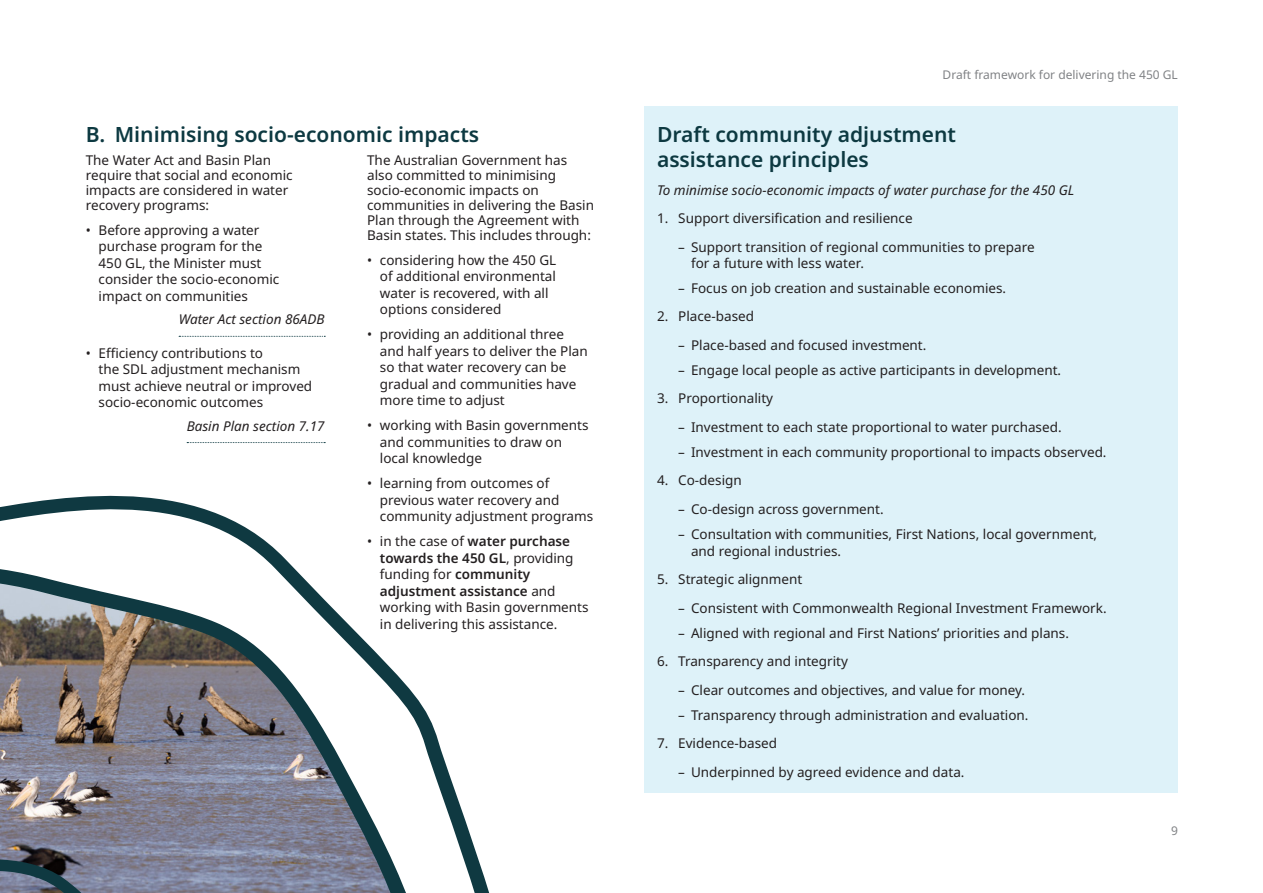
<style>
.page{position:relative;width:1263px;height:893px;background:#fff}
.page>*{position:absolute;margin:0;border:0;box-sizing:border-box;transform-origin:0 0}
.t1{font:600 21px/25.5px "Noto Sans";color:#0d3941}
.t2{font:13.5px/16.5px "Noto Sans";color:#231f20}
.t3{font:italic 13.5px "Noto Sans";color:#231f20}
.t4{font:12px "Noto Sans";color:#808285}
.s1{font-weight:600}
</style>
<div class="page">
<svg style="left:0;top:495px;width:490px;height:398px"></svg>
<svg style="left:179px;top:336px;width:146px;height:1px"></svg>
<svg style="left:187px;top:442px;width:138px;height:1px"></svg>
<div style="left:644px;top:106px;width:534px;height:687px;background:#def2f9"></div>
<p class="t1" style="left:86px;top:122px;width:395px">B. Minimising socio‑economic impacts</p>
<p class="t2" style="left:86px;top:153px;width:208px;line-height:15px">The Water Act and Basin Plan require that social and economic impacts are considered in water recovery programs:</p>
<p class="t2" style="left:99px;top:222px;width:182px;text-indent:-13px">• Before approving a water purchase program for the<br>450 GL, the Minister must consider the socio‑economic impact on communities</p>
<p class="t3" style="left:179px;top:310px;width:147px">Water Act section 86ADB</p>
<p class="t2" style="left:99px;top:345px;width:215px;text-indent:-13px">• Efficiency contributions to<br>the SDL adjustment mechanism must achieve neutral or improved socio‑economic outcomes</p>
<p class="t3" style="left:187px;top:416px;width:139px">Basin Plan section 7.17</p>
<p class="t2" style="left:367px;top:153px;width:228px;line-height:15px">The Australian Government has also committed to minimising socio‑economic impacts on communities in delivering the Basin<br>Plan through the Agreement with<br>Basin states. This includes through:</p>
<p class="t2" style="left:380px;top:252px;width:178px;text-indent:-13px">• considering how the 450 GL of additional environmental water is recovered, with all options considered</p>
<p class="t2" style="left:380px;top:326px;width:209px;text-indent:-13px">• providing an additional three and half years to deliver the Plan so that water recovery can be gradual and communities have more time to adjust</p>
<p class="t2" style="left:380px;top:417px;width:210px;text-indent:-13px">• working with Basin governments and communities to draw on local knowledge</p>
<p class="t2" style="left:380px;top:475px;width:215px;text-indent:-13px">• learning from outcomes of previous water recovery and community adjustment programs</p>
<p class="t2" style="left:380px;top:533px;width:210px;text-indent:-13px">• in the case of <span class="s1">water purchase towards the 450 GL</span>, providing funding for <span class="s1">community adjustment assistance</span> and working with Basin governments in delivering this assistance.</p>
<p class="t4" style="left:943px;top:66px;width:237px">Draft framework for delivering the 450 GL</p>
<h3 class="t1" style="left:657px;top:122px;width:301px">Draft community adjustment assistance principles</h3>
<p class="t3" style="left:657px;top:180px;width:419px">To minimise socio‑economic impacts of water purchase for the 450 GL</p>
<p class="t2" style="left:657px;top:210px;width:257px">1. Support diversification and resilience</p>
<p class="t2" style="left:691px;top:239px;width:345px;text-indent:-13px">– Support transition of regional communities to prepare for a future with less water.</p>
<p class="t2" style="left:678px;top:280px;width:329px">– Focus on job creation and sustainable economies.</p>
<p class="t2" style="left:657px;top:308px;width:99px">2. Place‑based</p>
<p class="t2" style="left:678px;top:337px;width:250px">– Place‑based and focused investment.</p>
<p class="t2" style="left:678px;top:362px;width:384px">– Engage local people as active participants in development.</p>
<p class="t2" style="left:657px;top:390px;width:118px">3. Proportionality</p>
<p class="t2" style="left:678px;top:419px;width:385px">– Investment to each state proportional to water purchased.</p>
<p class="t2" style="left:678px;top:444px;width:430px">– Investment in each community proportional to impacts observed.</p>
<p class="t2" style="left:657px;top:472px;width:86px">4. Co‑design</p>
<p class="t2" style="left:678px;top:501px;width:207px">– Co‑design across government.</p>
<p class="t2" style="left:691px;top:526px;width:408px;text-indent:-13px">– Consultation with communities, First Nations, local government, and regional industries.</p>
<p class="t2" style="left:657px;top:571px;width:147px">5. Strategic alignment</p>
<p class="t2" style="left:678px;top:600px;width:430px">– Consistent with Commonwealth Regional Investment Framework.</p>
<p class="t2" style="left:678px;top:625px;width:392px">– Aligned with regional and First Nations’ priorities and plans.</p>
<p class="t2" style="left:657px;top:653px;width:192px">6. Transparency and integrity</p>
<p class="t2" style="left:678px;top:682px;width:348px">– Clear outcomes and objectives, and value for money.</p>
<p class="t2" style="left:678px;top:707px;width:352px">– Transparency through administration and evaluation.</p>
<p class="t2" style="left:657px;top:735px;width:122px">7. Evidence‑based</p>
<p class="t2" style="left:678px;top:764px;width:288px">– Underpinned by agreed evidence and data.</p>
<p class="t4" style="left:1171px;top:823px;width:8px">9</p>
</div>
